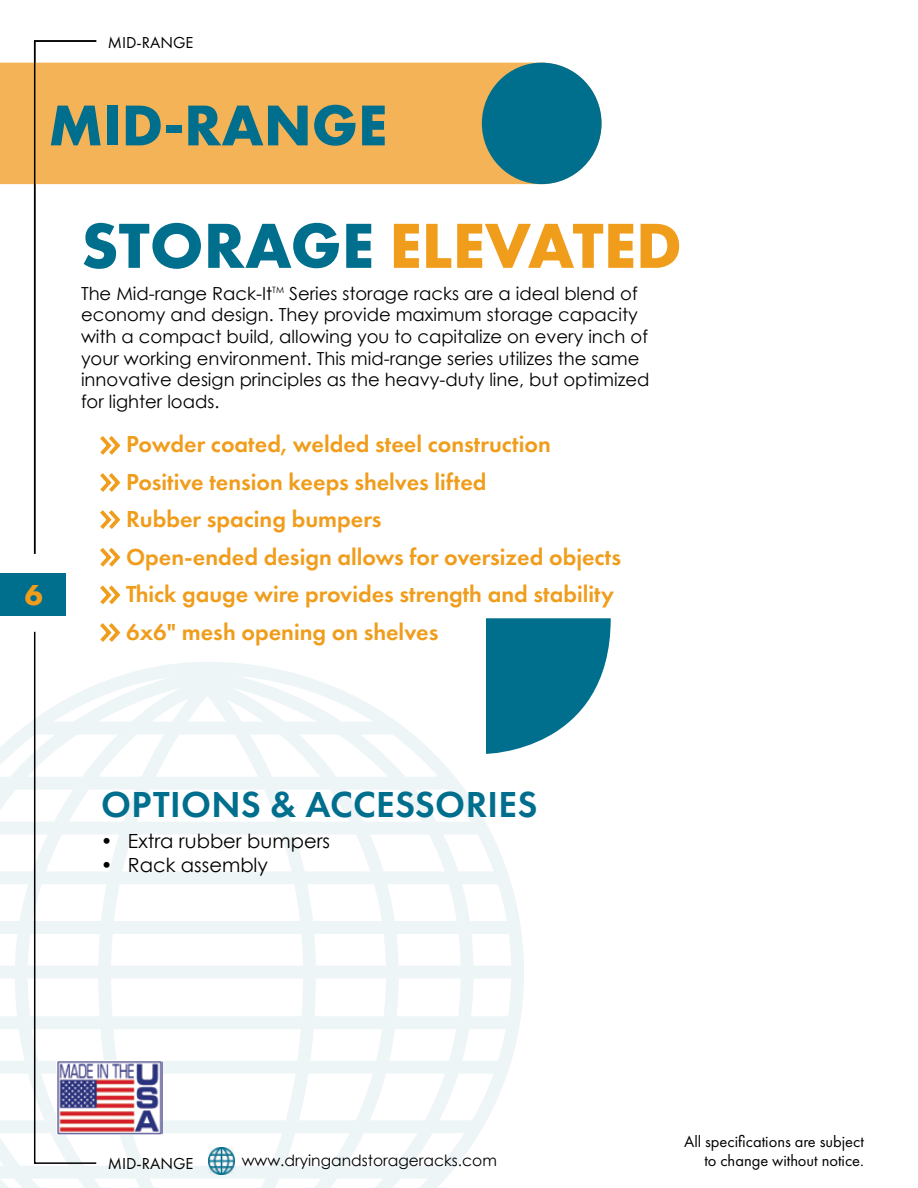
<style>
.page{position:relative;width:918px;height:1188px;background:#fff}
.page>*{position:absolute;margin:0;border:0;box-sizing:border-box;transform-origin:0 0}
.t1{font:700 66px "Futura PT";color:#f09d1c}
.t2{font:700 59.55px "Futura PT";color:#006e8d}
.t3{font:600 37.5px "Futura PT";letter-spacing:.01em;color:#006e8d}
.t4{font:700 30px "Futura PT";color:#f09d1c}
.t5{font:600 24px/37.5px "Futura PT";color:#f09d1c}
.t6{font:19.5px "Century Gothic";color:#000}
.t7{font:18px/21.6px "Century Gothic";color:#000}
.t8{font:16.5px "Futura PT";color:#000}
.t9{font:15.45px "Century Gothic";color:#000}
.s1{color:#006e8d}
</style>
<div class="page">
<svg style="left:139px;top:662px;width:385px;height:479px"></svg>
<svg style="left:0;top:671px;width:474px;height:517px"></svg>
<svg style="left:15px;top:681px;width:384px;height:507px"></svg>
<svg style="left:98px;top:680px;width:218px;height:508px"></svg>
<div style="left:32px;top:722px;width:362px;height:13px;background:#eef5f7"></div>
<div style="left:0;top:777px;width:451px;height:13px;background:#eef5f7"></div>
<div style="left:0;top:822px;width:479px;height:13px;background:#eef5f7"></div>
<div style="left:0;top:871px;width:500px;height:13px;background:#eef5f7"></div>
<div style="left:0;top:921px;width:513px;height:13px;background:#eef5f7"></div>
<div style="left:0;top:966px;width:513px;height:13px;background:#eef5f7"></div>
<div style="left:0;top:1016px;width:513px;height:13px;background:#eef5f7"></div>
<div style="left:0;top:1061px;width:506px;height:13px;background:#eef5f7"></div>
<div style="left:0;top:1120px;width:478px;height:13px;background:#eef5f7"></div>
<div style="left:0;top:1166px;width:443px;height:13px;background:#eef5f7"></div>
<div style="left:0;top:573px;width:65px;height:42px;background:#006e8d"></div>
<div style="left:0;top:63px;width:598px;height:121px;background:#f4b356"></div>
<div style="left:482px;top:63px;width:120px;height:121px;background:#006e8d;border-radius:50%"></div>
<svg style="left:100px;top:585px;width:21px;height:20px"></svg>
<svg style="left:33px;top:623px;width:90px;height:542px"></svg>
<svg style="left:486px;top:618px;width:125px;height:136px"></svg>
<svg style="left:33px;top:40px;width:90px;height:527px"></svg>
<img style="left:56px;top:1060px;width:107px;height:74px">
<img style="left:208px;top:1148px;width:27px;height:26px">
<p class="t8" style="left:108px;top:33px;width:87px">MID-RANGE</p>
<h2 class="t2" style="left:48px;top:87px;width:340px">MID-RANGE</h2>
<h3 class="t4" style="left:25px;top:576px;width:19px">6</h3>
<h1 class="t1" style="left:81px;top:203px;width:602px"><span class="s1">STORAGE</span> ELEVATED</h1>
<p class="t7" style="left:81px;top:282px;width:570px">The Mid-range Rack-It<sup>TM</sup> Series storage racks are a ideal blend of economy and design. They provide maximum storage capacity with a compact build, allowing you to capitalize on every inch of your working environment. This mid-range series utilizes the same innovative design principles as the heavy-duty line, but optimized for lighter loads.</p>
<h3 class="t5" style="left:126px;top:425px;width:496px">Powder coated, welded steel construction Positive tension keeps shelves lifted<br>Rubber spacing bumpers<br>Open-ended design allows for oversized objects Thick gauge wire provides strength and stability 6x6" mesh opening on shelves</h3>
<h3 class="t3" style="left:101px;top:781px;width:438px">OPTIONS &amp; ACCESSORIES</h3>
<p class="t6" style="left:101px;top:828px;width:231px">• Extra rubber bumpers</p>
<p class="t6" style="left:101px;top:851px;width:169px">• Rack assembly</p>
<p class="t8" style="left:108px;top:1154px;width:87px">MID-RANGE</p>
<p class="t8" style="left:684px;top:1131px;width:181px">All specifications are subject</p>
<p class="t9" style="left:242px;top:1150px;width:257px">www.dryingandstorageracks.com</p>
<p class="t8" style="left:704px;top:1151px;width:161px">to change without notice.</p>
</div>
